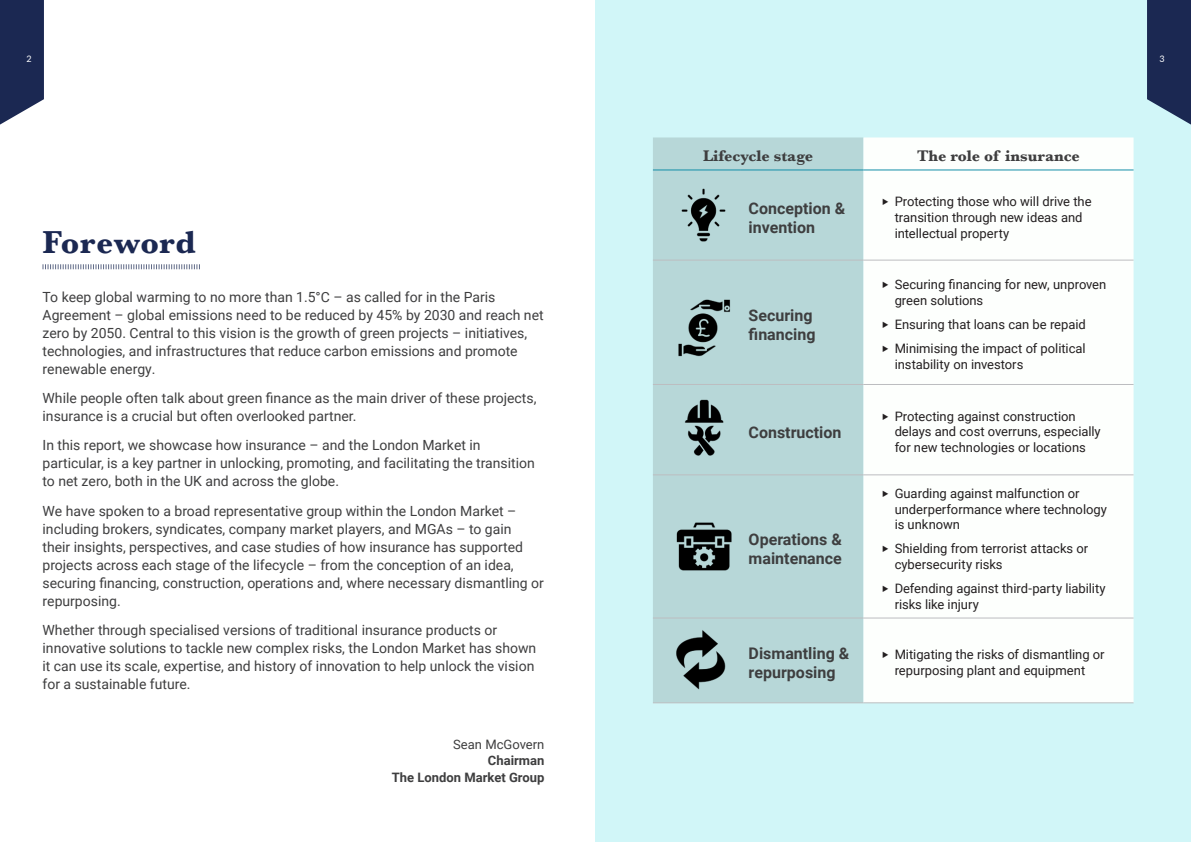
<style>
.page{position:relative;width:1191px;height:842px;background:#fff}
.page>*{position:absolute;margin:0;border:0;box-sizing:border-box;transform-origin:0 0}
.t1{font:700 33px "Baskerville";letter-spacing:.015em;color:#1b2852}
.t2{font:700 16px/19.2px "Roboto";color:#3e3e3f}
.t3{font:700 16px "Baskerville";color:#3e3e3f}
.t4{font:14px/18px "Roboto";color:#3e3e3f}
.t5{font:13px/15.6px "Roboto";letter-spacing:-.005em;color:#231f20}
.t6{font:700 13px/16.3px "Roboto";color:#3e3e3f;text-align:right}
.t7{font:13px "Roboto";color:#3e3e3f}
.t8{font:9px "Lato";color:#fff}
</style>
<div class="page">
<div style="left:595px;top:0;width:596px;height:842px;background:#d1f6f8"></div>
<svg style="left:1147px;top:0;width:44px;height:125px"></svg>
<svg style="left:0;top:0;width:44px;height:125px"></svg>
<svg style="left:43px;top:264px;width:157px;height:5px"></svg>
<div style="left:653px;top:137px;width:210px;height:565px;background:#b7d7d8"></div>
<div style="left:863px;top:137px;width:270px;height:565px;background:#fdfffd"></div>
<hr style="left:653px;top:260px;width:87px;height:1px;background:#bcbdc0">
<hr style="left:740px;top:260px;width:123px;height:1px;background:#bcbdc0">
<hr style="left:863px;top:260px;width:270px;height:1px;background:#bcbdc0">
<hr style="left:653px;top:384px;width:87px;height:1px;background:#bcbdc0">
<hr style="left:740px;top:384px;width:123px;height:1px;background:#bcbdc0">
<hr style="left:863px;top:384px;width:270px;height:1px;background:#bcbdc0">
<hr style="left:653px;top:475px;width:87px;height:1px;background:#bcbdc0">
<hr style="left:740px;top:475px;width:123px;height:1px;background:#bcbdc0">
<hr style="left:863px;top:475px;width:270px;height:1px;background:#bcbdc0">
<hr style="left:653px;top:618px;width:87px;height:1px;background:#bcbdc0">
<hr style="left:740px;top:618px;width:123px;height:1px;background:#bcbdc0">
<hr style="left:863px;top:618px;width:270px;height:1px;background:#bcbdc0">
<hr style="left:653px;top:702px;width:87px;height:1px;background:#bcbdc0">
<hr style="left:740px;top:702px;width:123px;height:1px;background:#bcbdc0">
<hr style="left:863px;top:702px;width:270px;height:1px;background:#bcbdc0">
<hr style="left:653px;top:170px;width:87px;height:1px;background:#148ea8">
<hr style="left:740px;top:170px;width:123px;height:1px;background:#148ea8">
<hr style="left:863px;top:170px;width:270px;height:1px;background:#148ea8">
<img style="left:667px;top:625px;width:68px;height:68px">
<img style="left:674px;top:186px;width:56px;height:58px">
<img style="left:671px;top:296px;width:62px;height:64px">
<img style="left:671px;top:396px;width:62px;height:65px">
<img style="left:671px;top:515px;width:62px;height:65px">
<p class="t8" style="left:26px;top:53px;width:7px">2</p>
<h1 class="t1" style="left:43px;top:230px;width:155px">Foreword</h1>
<p class="t4" style="left:43px;top:288px;width:502px">To keep global warming to no more than 1.5°C – as called for in the Paris Agreement – global emissions need to be reduced by 45% by 2030 and reach net zero by 2050. Central to this vision is the growth of green projects – initiatives, technologies, and infrastructures that reduce carbon emissions and promote renewable energy.</p>
<p class="t4" style="left:43px;top:389px;width:495px">While people often talk about green finance as the main driver of these projects, insurance is a crucial but often overlooked partner.</p>
<p class="t4" style="left:43px;top:437px;width:494px">In this report, we showcase how insurance – and the London Market in particular, is a key partner in unlocking, promoting, and facilitating the transition to net zero, both in the UK and across the globe.</p>
<p class="t4" style="left:43px;top:503px;width:503px">We have spoken to a broad representative group within the London Market – including brokers, syndicates, company market players, and MGAs – to gain<br>their insights, perspectives, and case studies of how insurance has supported projects across each stage of the lifecycle – from the conception of an idea, securing financing, construction, operations and, where necessary dismantling or repurposing.</p>
<p class="t4" style="left:43px;top:622px;width:495px">Whether through specialised versions of traditional insurance products or innovative solutions to tackle new complex risks, the London Market has shown it can use its scale, expertise, and history of innovation to help unlock the vision for a sustainable future.</p>
<p class="t7" style="left:453px;top:738px;width:93px">Sean McGovern</p>
<p class="t6" style="left:392px;top:754px;width:154px">Chairman<br>The London Market Group</p>
<p class="t3" style="left:703px;top:150px;width:112px">Lifecycle stage</p>
<p class="t3" style="left:917px;top:150px;width:164px">The role of insurance</p>
<p class="t2" style="left:748px;top:200px;width:98px">Conception &amp; invention</p>
<p class="t5" style="left:894px;top:193px;width:198px;text-indent:-13px">‣ Protecting those who will drive the transition through new ideas and intellectual property</p>
<p class="t2" style="left:748px;top:307px;width:68px">Securing financing</p>
<p class="t2" style="left:748px;top:424px;width:94px">Construction</p>
<p class="t2" style="left:748px;top:531px;width:95px">Operations &amp; maintenance</p>
<p class="t5" style="left:894px;top:276px;width:213px;text-indent:-13px">‣ Securing financing for new, unproven green solutions</p>
<p class="t5" style="left:882px;top:312px;width:205px;line-height:24.1px">‣ Ensuring that loans can be repaid ‣ Minimising the impact of political</p>
<p class="t5" style="left:894px;top:357px;width:130px">instability on investors</p>
<p class="t5" style="left:894px;top:408px;width:208px;text-indent:-13px">‣ Protecting against construction delays and cost overruns, especially for new technologies or locations</p>
<p class="t5" style="left:894px;top:485px;width:214px;text-indent:-13px">‣ Guarding against malfunction or underperformance where technology is unknown</p>
<p class="t5" style="left:894px;top:540px;width:195px;text-indent:-13px">‣ Shielding from terrorist attacks or cybersecurity risks</p>
<p class="t5" style="left:894px;top:580px;width:213px;text-indent:-13px">‣ Defending against third-party liability risks like injury</p>
<p class="t2" style="left:748px;top:645px;width:102px">Dismantling &amp; repurposing</p>
<p class="t5" style="left:882px;top:646px;width:224px;text-align:center">‣ Mitigating the risks of dismantling or repurposing plant and equipment</p>
<p class="t8" style="left:1159px;top:53px;width:7px">3</p>
</div>
